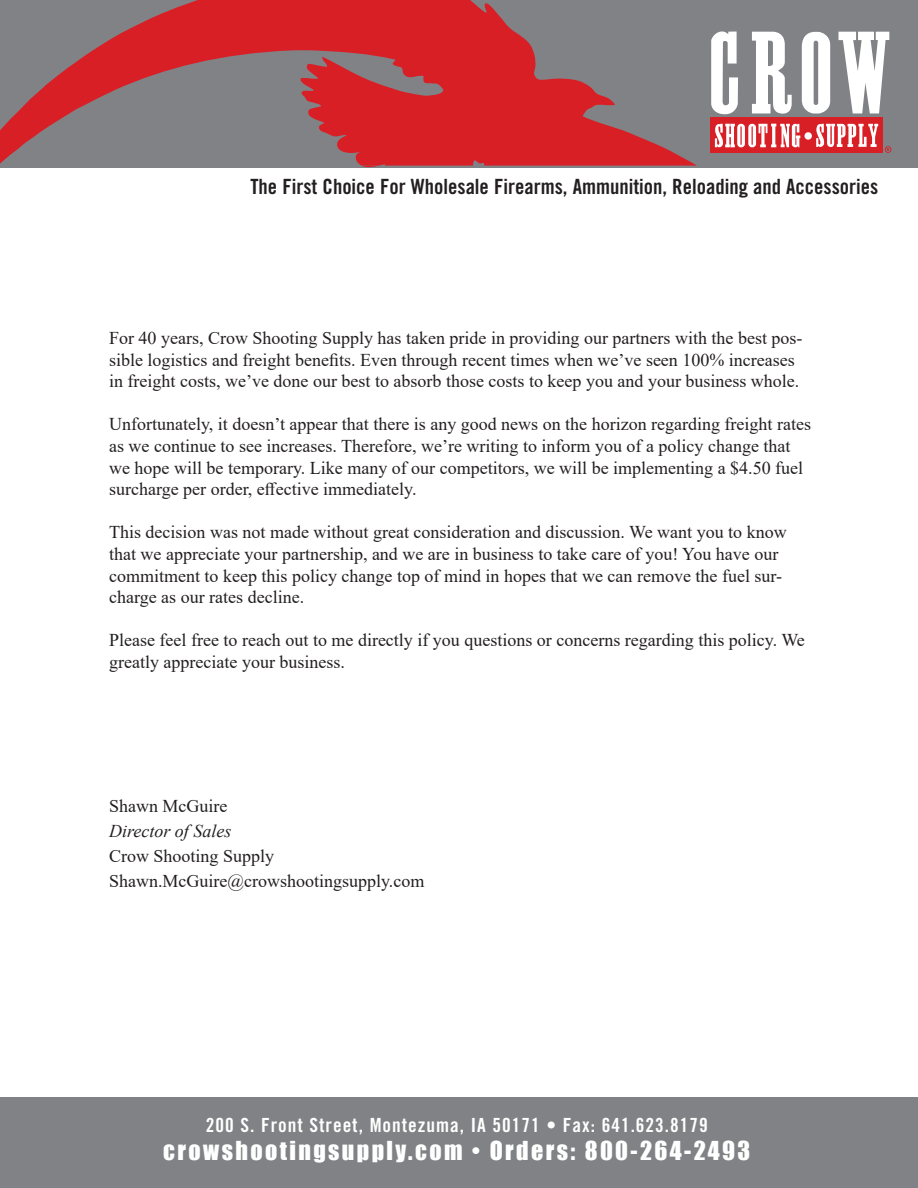
<style>
.page{position:relative;width:918px;height:1188px;background:#fff}
.page>*{position:absolute;margin:0;border:0;box-sizing:border-box;transform-origin:0 0}
.t1{font:24px "Impact";letter-spacing:.1em;color:#fff}
.t2{font:21px "Trade Gothic LT Std Bd Cn 20";color:#231f20}
.t3{font:19.5px "Trade Gothic LT Std Bd Cn 20";letter-spacing:.05em;color:#fff}
.t4{font:18px/21.6px "Times New Roman";color:#231f20}
.t5{font:italic 18px "Times New Roman";color:#231f20}
</style>
<div class="page">
<div style="left:0;top:1097px;width:918px;height:91px;background:#808285"></div>
<div style="left:0;top:0;width:918px;height:168px;background:#808285"></div>
<svg style="left:711px;top:31px;width:27px;height:83px"></svg>
<svg style="left:752px;top:32px;width:40px;height:82px"></svg>
<svg style="left:802px;top:32px;width:28px;height:81px"></svg>
<svg style="left:838px;top:32px;width:51px;height:81px"></svg>
<div style="left:711px;top:118px;width:172px;height:35px;background:#d91f26"></div>
<div style="left:804px;top:132px;width:8px;height:8px;background:#fff;border-radius:50%"></div>
<svg style="left:715px;top:124px;width:85px;height:23px"></svg>
<svg style="left:816px;top:124px;width:62px;height:23px"></svg>
<svg style="left:885px;top:146px;width:6px;height:7px"></svg>
<svg style="left:363px;top:166px;width:14px;height:2px"></svg>
<svg style="left:0;top:0;width:697px;height:166px"></svg>
<p class="t2" style="left:250px;top:174px;width:629px">The First Choice For Wholesale Firearms, Ammunition, Reloading and Accessories</p>
<p class="t4" style="left:109px;top:327px;width:695px">For 40 years, Crow Shooting Supply has taken pride in providing our partners with the best pos&shy;sible logistics and freight benefits. Even through recent times when we’ve seen 100% increases in freight costs, we’ve done our best to absorb those costs to keep you and your business whole.</p>
<p class="t4" style="left:109px;top:413px;width:704px">Unfortunately, it doesn’t appear that there is any good news on the horizon regarding freight rates as we continue to see increases. Therefore, we’re writing to inform you of a policy change that we hope will be temporary. Like many of our competitors, we will be implementing a $4.50 fuel surcharge per order, effective immediately.</p>
<p class="t4" style="left:109px;top:521px;width:679px">This decision was not made without great consideration and discussion. We want you to know that we appreciate your partnership, and we are in business to take care of you! You have our commitment to keep this policy change top of mind in hopes that we can remove the fuel sur&shy;charge as our rates decline.</p>
<p class="t4" style="left:109px;top:629px;width:697px">Please feel free to reach out to me directly if you questions or concerns regarding this policy. We greatly appreciate your business.</p>
<p class="t4" style="left:109px;top:794px;width:120px">Shawn McGuire</p>
<p class="t5" style="left:109px;top:818px;width:124px">Director of Sales</p>
<p class="t4" style="left:109px;top:844px;width:167px">Crow Shooting Supply</p>
<p class="t4" style="left:109px;top:870px;width:317px">Shawn.McGuire@crowshootingsupply.com</p>
<p class="t3" style="left:206px;top:1113px;width:503px">200 S. Front Street, Montezuma, IA 50171 • Fax: 641.623.8179</p>
<p class="t1" style="left:163px;top:1132px;width:588px">crowshootingsupply.com • Orders: 800-264-2493</p>
</div>
